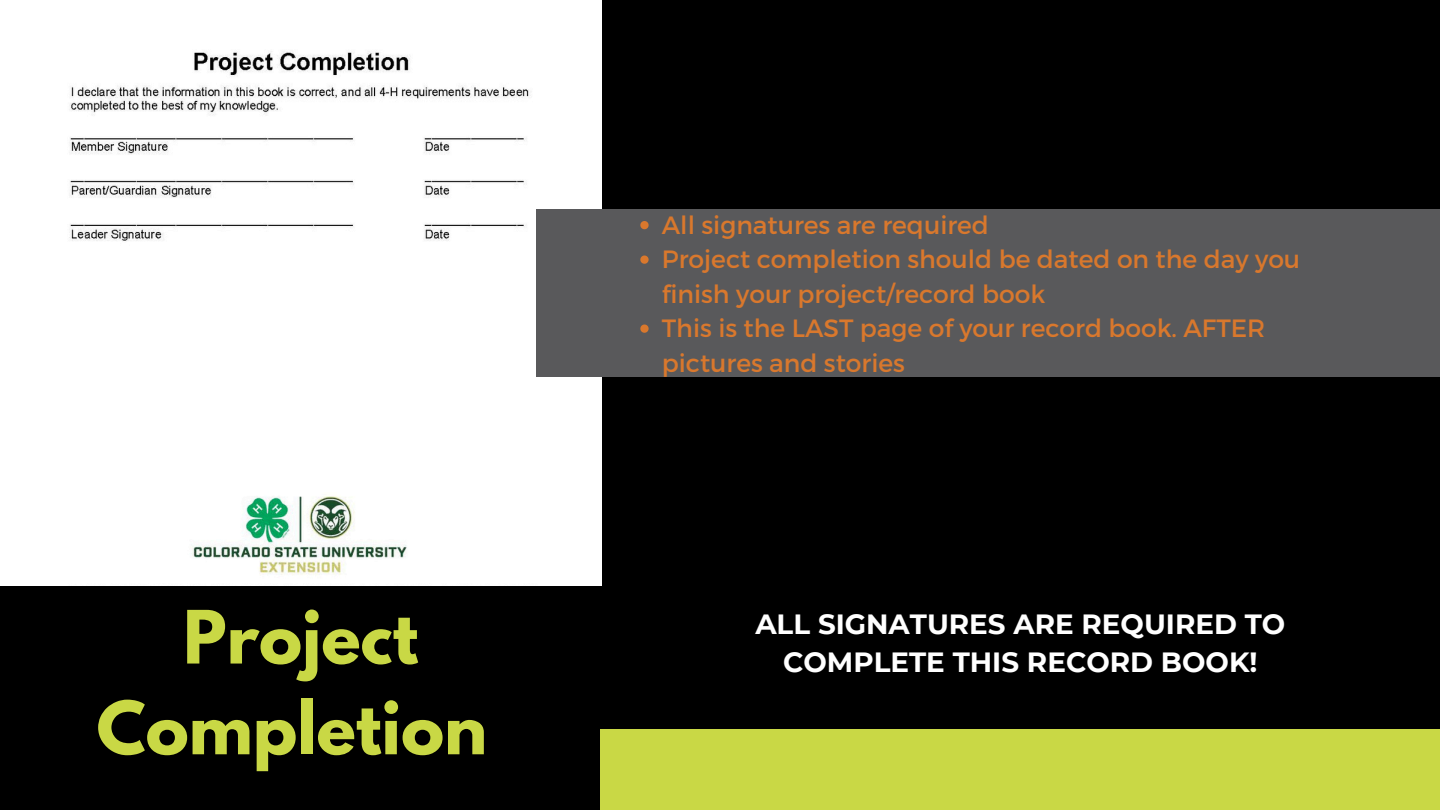
<style>
.page{position:relative;width:1440px;height:810px;background:#000}
.page>*{position:absolute;margin:0;border:0;box-sizing:border-box;transform-origin:0 0}
.t1{font:700 65.1px/90.8px "League Spartan";color:#c9d845;text-align:center}
.t2{font:700 27.8px/38.2px "Montserrat";color:#fff;text-align:center}
.t3{font:25px/34.5px "Montserrat";color:#d9782d}
</style>
<div class="page">
<div style="left:0;top:0;width:602px;height:586px;background:#fff"></div>
<div style="left:536px;top:209px;width:904px;height:168px;background:#59595b"></div>
<div style="left:601px;top:729px;width:839px;height:81px;background:#c9d845"></div>
<svg style="left:640px;top:221px;width:9px;height:8px"></svg>
<svg style="left:640px;top:256px;width:9px;height:8px"></svg>
<svg style="left:640px;top:325px;width:9px;height:8px"></svg>
<p class="t1" style="left:97px;top:600px;width:392px">Project<br>Completion</p>
<p class="t3" style="left:662px;top:206px;width:329px">All signatures are required</p>
<p class="t3" style="left:662px;top:241px;width:640px">Project completion should be dated on the day you finish your project/record book</p>
<p class="t3" style="left:662px;top:310px;width:605px">This is the LAST page of your record book. AFTER pictures and stories</p>
<h1 class="t2" style="left:755px;top:604px;width:531px">ALL SIGNATURES ARE REQUIRED TO<br>COMPLETE THIS RECORD BOOK!</h1>
</div>
